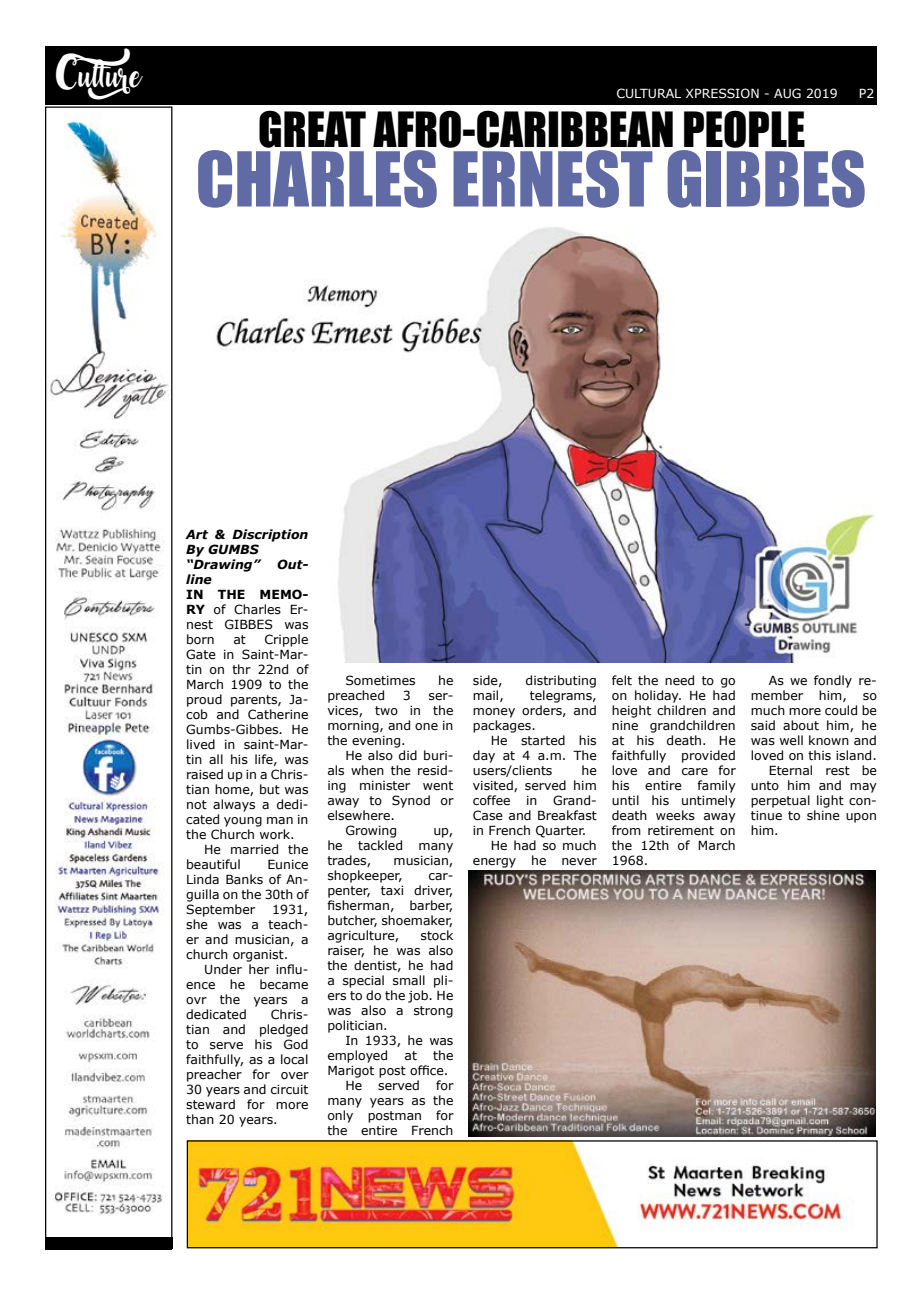
<style>
.page{position:relative;width:922px;height:1294px;background:#fff}
.page>*{position:absolute;margin:0;border:0;box-sizing:border-box;transform-origin:0 0}
.t1{font:69.88px "Impact";color:#606ba6}
.t2{font:44.5px "Impact";color:#000}
.t3{font:20px "Lostin Wild";color:#fff}
.t4{font:12.5px/15px "Verdana";color:#000;text-align:justify}
.t5{font:italic 700 12.5px/15px "Verdana";color:#000}
.t6{font:12.5px "Verdana";color:#fff}
.s1{font-weight:700}
</style>
<div class="page">
<div style="left:45px;top:46px;width:831px;height:58px;background:#000"></div>
<img style="left:216px;top:227px;width:659px;height:435px">
<div style="left:46px;top:1237px;width:126px;height:12px;background:#000"></div>
<img style="left:47px;top:114px;width:122px;height:1101px">
<div style="left:45px;top:106px;width:127px;height:1142px;border:1px solid #000"></div>
<div style="left:46px;top:1237px;width:126px;height:11px;background:#000"></div>
<img style="left:189px;top:1142px;width:657px;height:104px">
<div style="left:187px;top:1140px;width:690px;height:108px;border:1px solid #000"></div>
<img style="left:468px;top:870px;width:407px;height:266px">
<h3 class="t3" style="left:56px;top:73px;width:108px">Cult ure</h3>
<p class="t6" style="left:616px;top:85px;width:223px">CULTURAL XPRESSION - AUG 2019</p>
<p class="t6" style="left:858px;top:85px;width:17px">P2</p>
<h2 class="t2" style="left:258px;top:95px;width:548px">GREAT AFRO-CARIBBEAN PEOPLE</h2>
<h1 class="t1" style="left:196px;top:125px;width:672px">CHARLES ERNEST GIBBES</h1>
<p class="t5" style="left:186px;top:526px;width:124px">Art &amp; Discription<br>By GUMBS “Drawing”</p>
<p class="t5" style="left:277px;top:556px;width:33px">Out-</p>
<p class="t5" style="left:186px;top:571px;width:27px">line</p>
<p class="t4" style="left:186px;top:586px;width:124px"><span class="s1">IN THE MEMO-RY</span> of Charles Er&shy;nest GIBBES was born</p>
<p class="t4" style="left:186px;top:631px;width:124px;text-indent:78px">Cripple Gate in Saint-Mar&shy;tin on thr 22nd of March 1909 to the proud parents, Ja&shy;cob and Catherine Gumbs-Gibbes. He lived in saint-Mar&shy;tin all his life, was raised up in a Chris&shy;tian home, but was not always a dedi&shy;cated young man in the Church work.</p>
<p class="t4" style="left:186px;top:841px;width:124px;text-indent:18px">He married the beautiful</p>
<p class="t4" style="left:233px;top:631px;width:14px">at</p>
<p class="t4" style="left:186px;top:856px;width:124px;text-indent:81px">Eunice Linda Banks of An&shy;guilla on the 30th of September</p>
<p class="t4" style="left:186px;top:901px;width:124px;text-indent:86px">1931, she was a teach&shy;er and musician, a church organist.</p>
<p class="t4" style="left:186px;top:961px;width:124px;text-indent:18px">Under her influ&shy;ence he became ovr the years a dedicated</p>
<p class="t4" style="left:186px;top:1006px;width:124px;text-indent:85px">Chris&shy;tian and pledged to serve his God faithfully, as a local preacher for over 30 years and circuit steward for more than 20 years.</p>
<p class="t4" style="left:345px;top:673px;width:72px">Sometimes</p>
<p class="t4" style="left:438px;top:673px;width:17px">he</p>
<p class="t4" style="left:327px;top:688px;width:59px">preached</p>
<p class="t4" style="left:403px;top:688px;width:9px">3</p>
<p class="t4" style="left:327px;top:688px;width:128px;text-indent:101px">ser&shy;vices, two in the morning, and one in the evening.</p>
<p class="t4" style="left:345px;top:748px;width:110px">He also did buri-</p>
<p class="t4" style="left:327px;top:763px;width:128px">als when the resid-</p>
<p class="t4" style="left:327px;top:778px;width:128px">ing minister went</p>
<p class="t4" style="left:327px;top:793px;width:128px">away to Synod or</p>
<p class="t4" style="left:327px;top:808px;width:69px">elsewhere.</p>
<p class="t4" style="left:345px;top:823px;width:53px">Growing</p>
<p class="t4" style="left:327px;top:823px;width:128px;text-indent:106px">up, he tackled many trades,</p>
<p class="t4" style="left:327px;top:853px;width:128px;text-indent:66px">musician, shopkeeper,</p>
<p class="t4" style="left:327px;top:868px;width:128px;text-indent:101px">car&shy;penter, taxi driver, fisherman, barber, butcher, shoemaker, agriculture,</p>
<p class="t4" style="left:327px;top:928px;width:128px;text-indent:93px">stock raiser, he was also the dentist, he had a special small pli&shy;ers to do the job. He was also a strong politician.</p>
<p class="t4" style="left:327px;top:1033px;width:128px;text-indent:18px">In 1933, he was employed</p>
<p class="t4" style="left:404px;top:1048px;width:14px">at</p>
<p class="t4" style="left:433px;top:1048px;width:22px">the</p>
<p class="t4" style="left:327px;top:1063px;width:123px">Marigot post office.</p>
<p class="t4" style="left:345px;top:1078px;width:18px">He</p>
<p class="t4" style="left:378px;top:1078px;width:43px">served</p>
<p class="t4" style="left:327px;top:1078px;width:128px;text-indent:109px">for many years as the only postman for the entire French</p>
<p class="t4" style="left:472px;top:673px;width:31px">side,</p>
<p class="t4" style="left:525px;top:673px;width:73px">distributing</p>
<p class="t4" style="left:472px;top:688px;width:33px">mail,</p>
<p class="t4" style="left:472px;top:688px;width:125px;text-indent:57px">telegrams, money orders, and packages.</p>
<p class="t4" style="left:472px;top:733px;width:125px;text-indent:18px">He started his day at 4 a.m. The users/clients</p>
<p class="t4" style="left:581px;top:763px;width:17px">he</p>
<p class="t4" style="left:472px;top:778px;width:125px">visited, served him</p>
<p class="t4" style="left:472px;top:793px;width:125px">coffee in Grand-</p>
<p class="t4" style="left:472px;top:808px;width:125px">Case and Breakfast</p>
<p class="t4" style="left:472px;top:823px;width:115px">in French Quarter.</p>
<p class="t4" style="left:490px;top:838px;width:107px">He had so much</p>
<p class="t4" style="left:472px;top:853px;width:125px">energy he never</p>
<p class="t4" style="left:611px;top:673px;width:125px">felt the need to go on holiday. He had height children and nine grandchildren at his death. He faithfully provided love and care for his entire family until his untimely death weeks away from retirement on the 12th of March 1968.</p>
<p class="t4" style="left:750px;top:673px;width:128px;text-indent:18px">As we fondly re&shy;member</p>
<p class="t4" style="left:818px;top:688px;width:30px">him,</p>
<p class="t4" style="left:862px;top:688px;width:16px">so</p>
<p class="t4" style="left:750px;top:703px;width:128px">much more could be</p>
<p class="t4" style="left:750px;top:718px;width:128px">said about him, he</p>
<p class="t4" style="left:750px;top:733px;width:128px">was well known and</p>
<p class="t4" style="left:750px;top:748px;width:128px">loved on this island.</p>
<p class="t4" style="left:768px;top:763px;width:110px">Eternal rest be</p>
<p class="t4" style="left:750px;top:778px;width:128px">unto him and may</p>
<p class="t4" style="left:750px;top:793px;width:128px">perpetual light con-</p>
<p class="t4" style="left:750px;top:808px;width:128px">tinue to shine upon</p>
<p class="t4" style="left:750px;top:823px;width:30px">him.</p>
</div>
